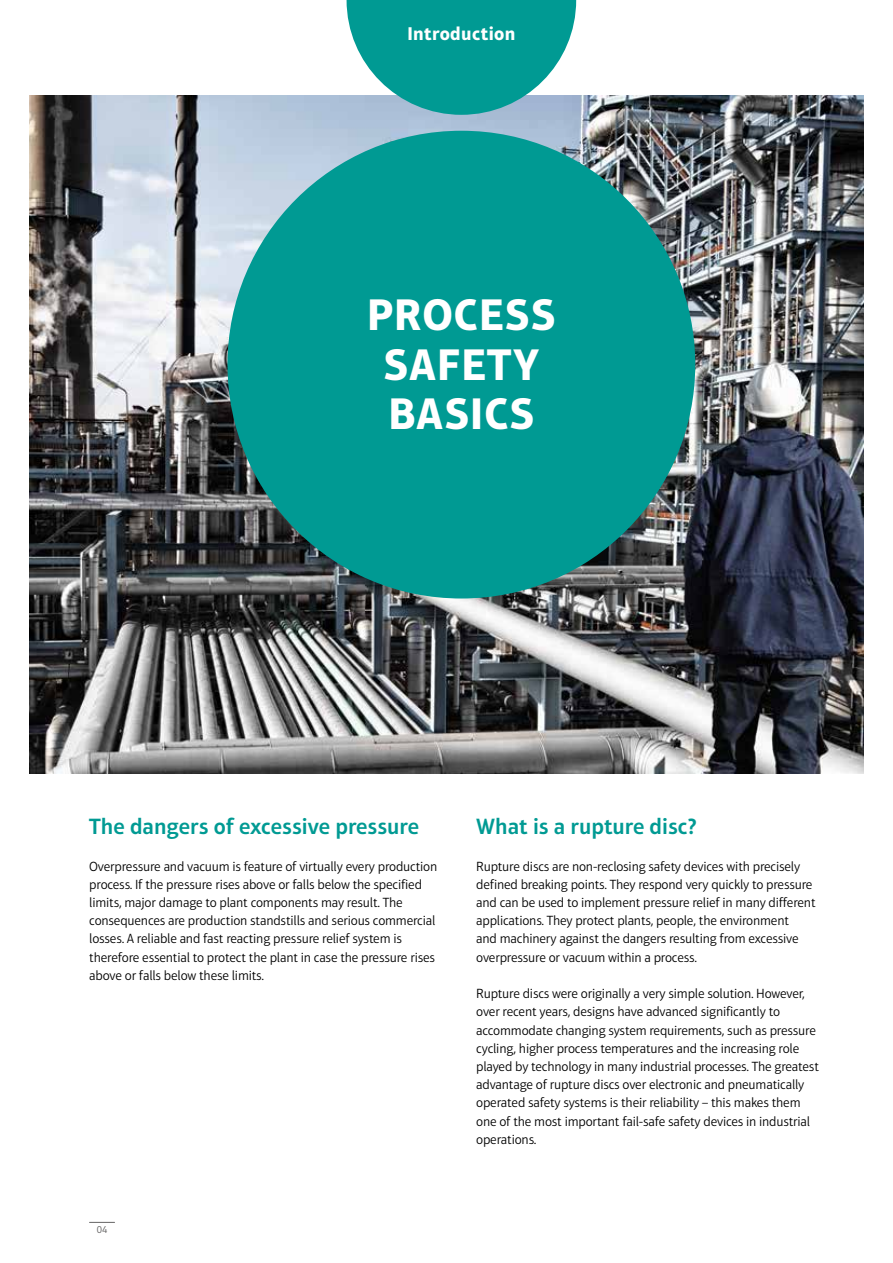
<style>
.page{position:relative;width:893px;height:1263px;background:#fff}
.page>*{position:absolute;margin:0;border:0;box-sizing:border-box;transform-origin:0 0}
.t1{font:700 45px/49.5px "Aptifer Sans LT Pro";letter-spacing:.025em;color:#fff;text-align:center}
.t2{font:600 22.5px "Aptifer Sans LT Pro";color:#009a93}
.t3{font:700 18.75px "Aptifer Sans LT Pro";letter-spacing:.02em;color:#fff}
.t4{font:300 13.5px/18.3px "Aptifer Sans LT Pro";letter-spacing:-.015em;color:#000}
.t5{font:300 10.5px "Aptifer Sans LT Pro";color:#646363}
</style>
<div class="page">
<svg style="left:90px;top:1222px;width:25px;height:1px"></svg>
<img style="left:30px;top:96px;width:833px;height:677px">
<div style="left:227px;top:131px;width:468px;height:467px;background:#009a93;border-radius:50%"></div>
<svg style="left:347px;top:0;width:229px;height:115px;background:#2da8a5"></svg>
<h3 class="t3" style="left:407px;top:22px;width:110px">Introduction</h3>
<h1 class="t1" style="left:367px;top:290px;width:190px">PROCESS<br>SAFETY<br>BASICS</h1>
<h2 class="t2" style="left:89px;top:813px;width:331px">The dangers of excessive pressure</h2>
<p class="t4" style="left:89px;top:857px;width:350px">Overpressure and vacuum is feature of virtually every production process. If the pressure rises above or falls below the specified limits, major damage to plant components may result. The consequences are production standstills and serious commercial losses. A reliable and fast reacting pressure relief system is therefore essential to protect the plant in case the pressure rises above or falls below these limits.</p>
<p class="t5" style="left:97px;top:1224px;width:12px">04</p>
<h2 class="t2" style="left:476px;top:813px;width:222px">What is a rupture disc?</h2>
<p class="t4" style="left:476px;top:857px;width:341px">Rupture discs are non-reclosing safety devices with precisely defined breaking points. They respond very quickly to pressure and can be used to implement pressure relief in many different applications. They protect plants, people, the environment<br>and machinery against the dangers resulting from excessive overpressure or vacuum within a process.</p>
<p class="t4" style="left:476px;top:984px;width:344px">Rupture discs were originally a very simple solution. However, over recent years, designs have advanced significantly to accommodate changing system requirements, such as pressure cycling, higher process temperatures and the increasing role played by technology in many industrial processes. The greatest advantage of rupture discs over electronic and pneumatically operated safety systems is their reliability – this makes them one of the most important fail-safe safety devices in industrial operations.</p>
</div>
